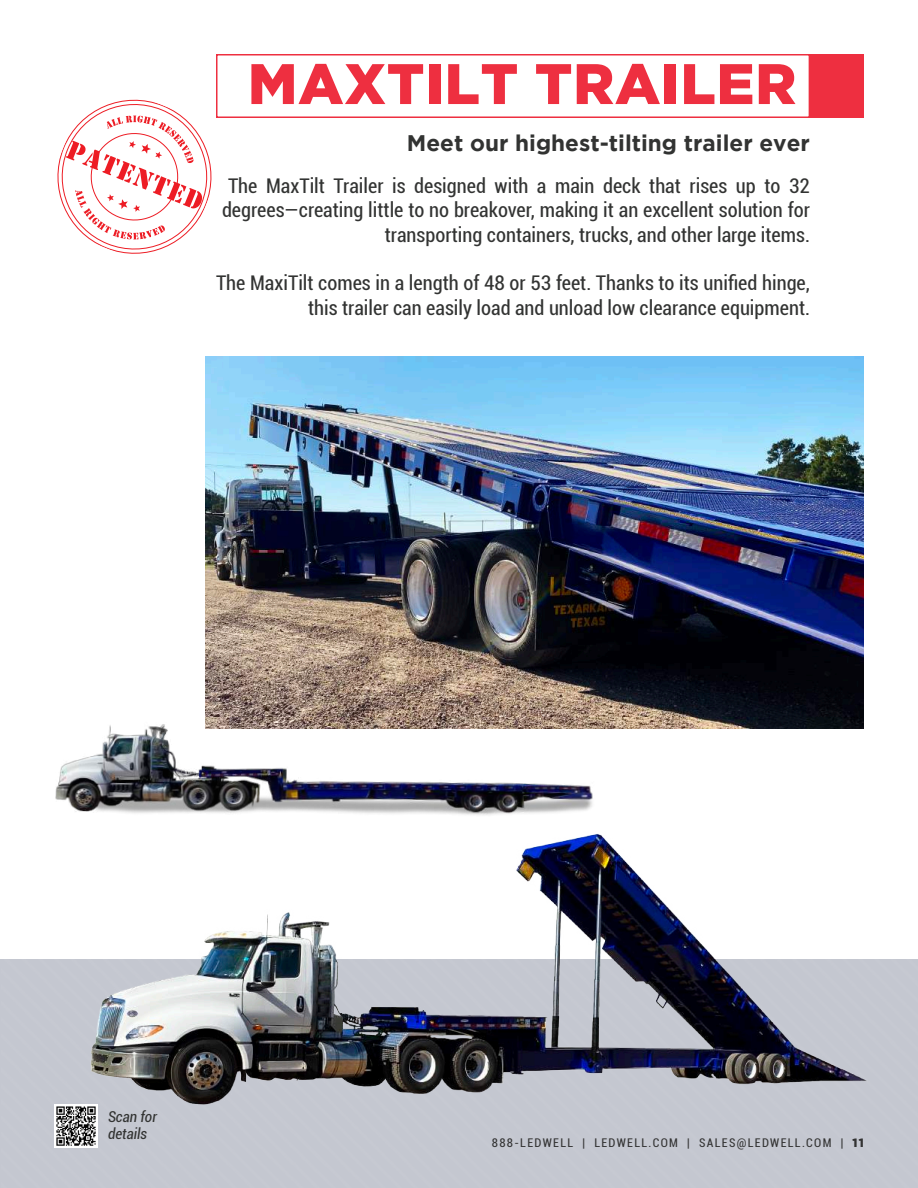
<style>
.page{position:relative;width:918px;height:1188px;background:#fff}
.page>*{position:absolute;margin:0;border:0;box-sizing:border-box;transform-origin:0 0}
.t1{font:900 57px "Gotham";letter-spacing:.015em;color:#ee2f40}
.t2{font:700 22.5px "Gotham";color:#323332}
.t3{font:condensed 20.25px/24.3px "Roboto";color:#323332;text-align:right}
.t4{font:italic condensed 15px/16.5px "Roboto";color:#323332}
.t5{font:condensed 12px "Roboto";letter-spacing:.11em;color:#333}
.s1{font-family:"Gotham";font-weight:900;font-stretch:normal}
</style>
<div class="page">
<img style="left:0;top:54px;width:918px;height:1134px">
<h1 class="t1" style="left:248px;top:51px;width:550px">MAXTILT TRAILER</h1>
<p class="t2" style="left:407px;top:130px;width:405px">Meet our highest-tilting trailer ever</p>
<p class="t3" style="left:222px;top:173px;width:590px">The MaxTilt Trailer is designed with a main deck that rises up to 32 degrees—creating little to no breakover, making it an excellent solution for transporting containers, trucks, and other large items.</p>
<p class="t3" style="left:216px;top:270px;width:596px">The MaxiTilt comes in a length of 48 or 53 feet. Thanks to its unified hinge, this trailer can easily load and unload low clearance equipment.</p>
<p class="t4" style="left:108px;top:1108px;width:50px">Scan for details</p>
<p class="t5" style="left:492px;top:1134px;width:374px">888-LEDWELL | LEDWELL.COM | SALES@LEDWELL.COM | <span class="s1">11</span></p>
</div>
